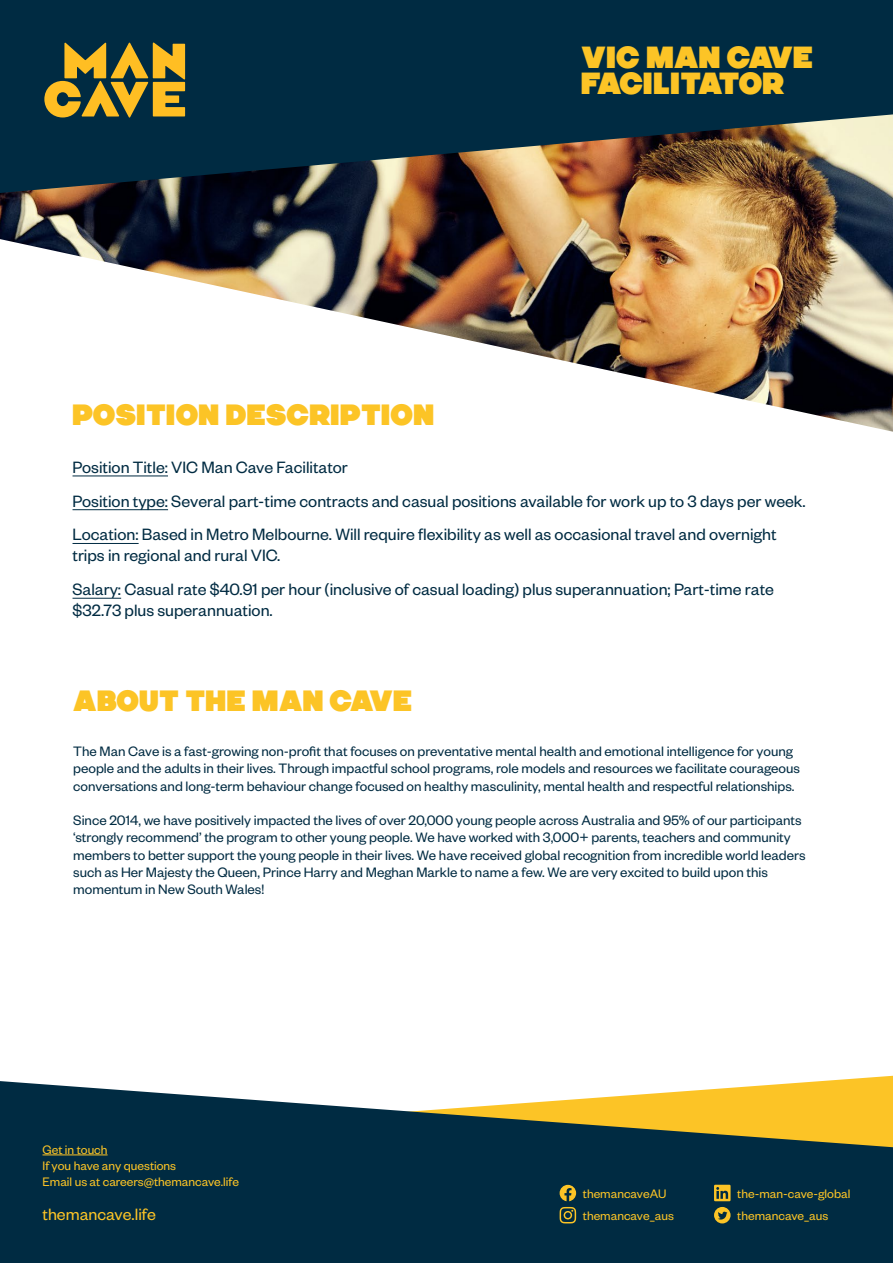
<style>
.page{position:relative;width:893px;height:1263px;background:#fff}
.page>*{position:absolute;margin:0;border:0;box-sizing:border-box;transform-origin:0 0}
.Brochure_Name_01{font:800 31.35px/26.4px "Vim SM";color:#fcc426}
.Pullout_01{font:800 30px "Vim SM";color:#fcc426}
.Heading_02{font:18px/21px "Founders Grotesk";color:#002b42}
.t1{font:18px "Founders Grotesk";color:#fcc426}
.Body_01{font:15px/17.2px "Founders Grotesk";color:#002b42}
.t2{font:13.5px/16.2px "Founders Grotesk";color:#fcc426}
</style>
<div class="page">
<img style="left:0;top:193px;width:893px;height:239px">
<hr style="left:73px;top:476px;width:95px;height:1px;background:#002b42">
<hr style="left:73px;top:509px;width:95px;height:1px;background:#002b42">
<hr style="left:73px;top:543px;width:66px;height:1px;background:#002b42">
<hr style="left:73px;top:598px;width:48px;height:1px;background:#002b42">
<svg style="left:0;top:0;width:893px;height:193px;background:#1e3944"></svg>
<svg style="left:0;top:1081px;width:893px;height:182px;background:#2e4b4e"></svg>
<hr style="left:43px;top:1155px;width:65px;height:1px;background:#fcc426">
<svg style="left:560px;top:1185px;width:16px;height:16px"></svg>
<svg style="left:560px;top:1207px;width:16px;height:16px"></svg>
<svg style="left:714px;top:1185px;width:17px;height:16px"></svg>
<svg style="left:714px;top:1207px;width:17px;height:16px"></svg>
<svg style="left:44px;top:42px;width:141px;height:76px;background:#837631"></svg>
<p class="Brochure_Name_01" style="left:581px;top:44px;width:234px">VIC MAN CAVE<br>FACILITATOR</p>
<p class="Pullout_01" style="left:73px;top:397px;width:364px">POSITION DESCRIPTION</p>
<p class="Heading_02" style="left:73px;top:456px;width:277px">Position Title: VIC Man Cave Facilitator</p>
<p class="Heading_02" style="left:73px;top:490px;width:735px">Position type: Several part-time contracts and casual positions available for work up to 3 days per week.</p>
<p class="Heading_02" style="left:73px;top:523px;width:706px">Location: Based in Metro Melbourne. Will require flexibility as well as occasional travel and overnight trips in regional and rural VIC.</p>
<p class="Heading_02" style="left:73px;top:578px;width:703px">Salary: Casual rate $40.91 per hour (inclusive of casual loading) plus superannuation; Part-time rate $32.73 plus superannuation.</p>
<p class="Pullout_01" style="left:73px;top:683px;width:341px">ABOUT THE MAN CAVE</p>
<p class="Body_01" style="left:73px;top:742px;width:728px">The Man Cave is a fast-growing non-profit that focuses on preventative mental health and emotional intelligence for young people and the adults in their lives. Through impactful school programs, role models and resources we facilitate courageous conversations and long-term behaviour change focused on healthy masculinity, mental health and respectful relationships.</p>
<p class="Body_01" style="left:73px;top:811px;width:734px">Since 2014, we have positively impacted the lives of over 20,000 young people across Australia and 95% of our participants ‘strongly recommend’ the program to other young people. We have worked with 3,000+ parents, teachers and community members to better support the young people in their lives. We have received global recognition from incredible world leaders such as Her Majesty the Queen, Prince Harry and Meghan Markle to name a few. We are very excited to build upon this momentum in New South Wales!</p>
<p class="t2" style="left:43px;top:1140px;width:67px">Get in touch</p>
<p class="t2" style="left:43px;top:1157px;width:198px">If you have any questions<br>Email us at careers@themancave.life</p>
<p class="t1" style="left:43px;top:1204px;width:115px">themancave.life</p>
<p class="t2" style="left:583px;top:1185px;width:85px">themancaveAU</p>
<p class="t2" style="left:583px;top:1207px;width:93px">themancave_aus</p>
<p class="t2" style="left:737px;top:1185px;width:115px">the-man-cave-global</p>
<p class="t2" style="left:737px;top:1207px;width:93px">themancave_aus</p>
</div>
